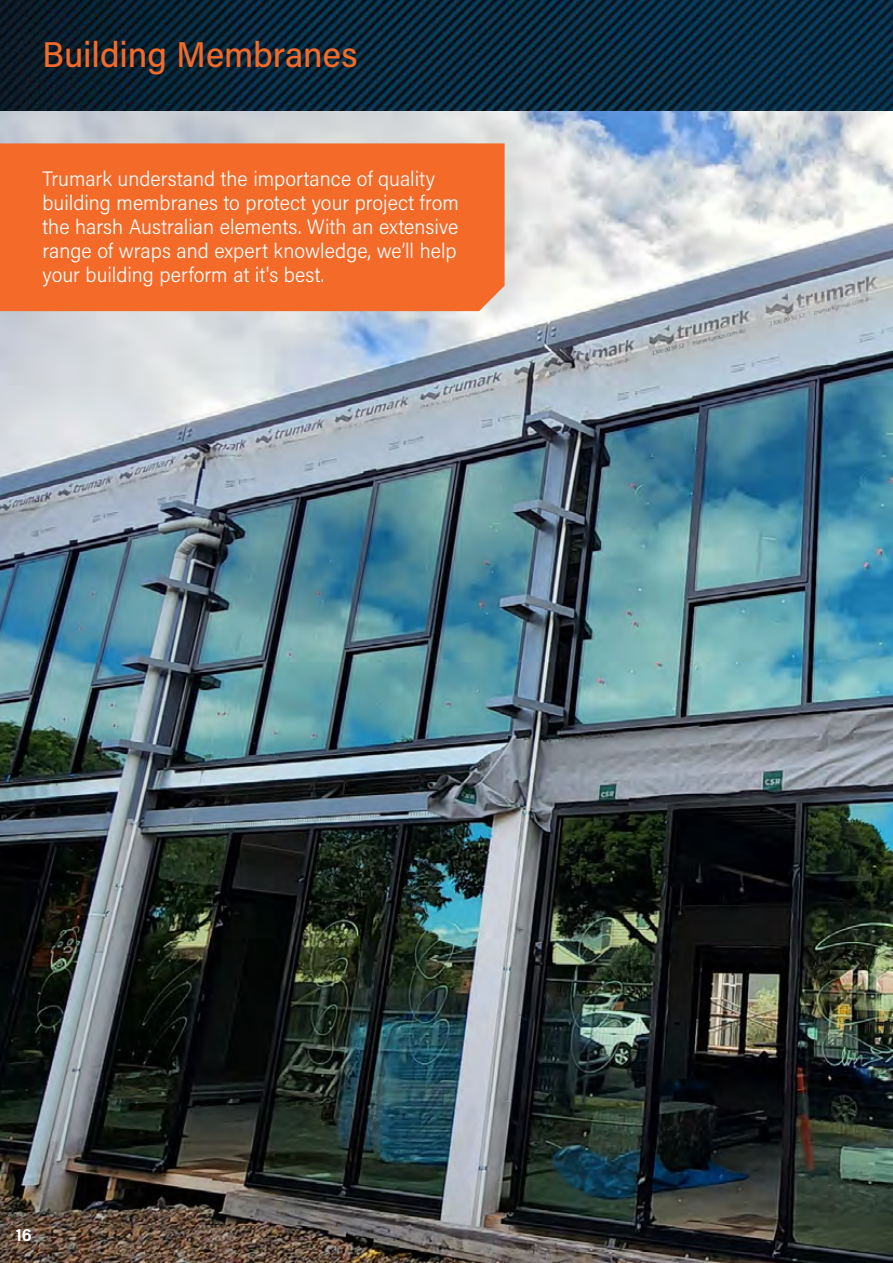
<style>
.page{position:relative;width:893px;height:1263px;background:#fff}
.page>*{position:absolute;margin:0;border:0;box-sizing:border-box;transform-origin:0 0}
.t1{font:500 36px "Acumin Pro Semi Cond";color:#f36a29}
.t2{font:300 21px/24px "Acumin Pro Semi Cond";color:#fff}
.t3{font:700 18px "Acumin Pro Semi Cond";color:#fff}
</style>
<div class="page">
<img style="left:0;top:0;width:893px;height:1263px">
<div style="left:0;top:143px;width:505px;height:168px;background:#f36a29"></div>
<h1 class="t1" style="left:43px;top:30px;width:316px">Building Membranes</h1>
<p class="t2" style="left:43px;top:166px;width:418px">Trumark understand the importance of quality building membranes to protect your project from the harsh Australian elements. With an extensive range of wraps and expert knowledge, we’ll help your building perform at it's best.</p>
<p class="t3" style="left:16px;top:1222px;width:17px">16</p>
</div>
